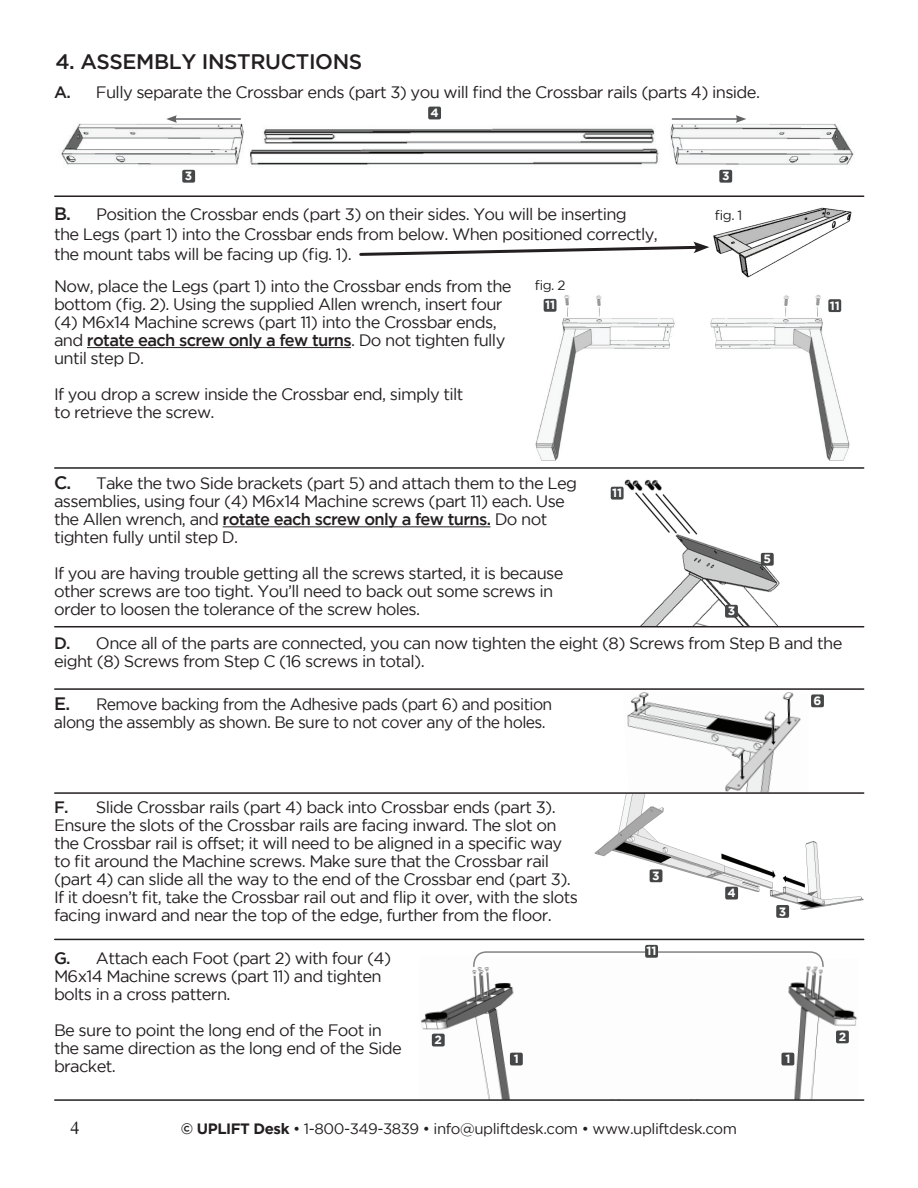
<style>
.page{position:relative;width:918px;height:1188px;background:#fff}
.page>*{position:absolute;margin:0;border:0;box-sizing:border-box;transform-origin:0 0}
.t1{font:500 21px "Gotham";letter-spacing:-.02em;color:#231f20}
.t2{font:18px "Times New Roman";color:#231f20}
.t3{font:16.5px/18px "Gotham";letter-spacing:-.04em;color:#231f20}
.t4{font:16.5px/18px "Gotham";letter-spacing:-.04em;color:#231f20;scale:.96 1}
.t5{font:15px "Gotham";letter-spacing:-.03em;color:#231f20}
.t6{font:13.5px "Gotham";color:#231f20}
.t7{font:700 12px "Gotham";color:#fff}
.s1{font-weight:500}
.s2{font-weight:500;font-size:18px}
.s3{font-weight:700}
</style>
<div class="page">
<hr style="left:87px;top:347px;width:264px;height:1px;background:#231f20">
<hr style="left:55px;top:195px;width:809px;height:2px;background:#231f20">
<hr style="left:55px;top:467px;width:809px;height:2px;background:#231f20">
<img style="left:61px;top:123px;width:793px;height:50px">
<img style="left:610px;top:479px;width:170px;height:147px">
<img style="left:627px;top:692px;width:174px;height:100px">
<hr style="left:223px;top:527px;width:267px;height:1px;background:#231f20">
<hr style="left:55px;top:626px;width:809px;height:1px;background:#231f20">
<hr style="left:55px;top:688px;width:809px;height:2px;background:#231f20">
<hr style="left:55px;top:792px;width:809px;height:2px;background:#231f20">
<hr style="left:175px;top:118px;width:65px;height:2px;background:#636366">
<svg style="left:166px;top:115px;width:11px;height:8px"></svg>
<hr style="left:672px;top:118px;width:66px;height:2px;background:#636366">
<svg style="left:736px;top:115px;width:10px;height:8px"></svg>
<img style="left:594px;top:794px;width:270px;height:117px">
<img style="left:713px;top:207px;width:139px;height:71px">
<svg style="left:359px;top:242px;width:350px;height:14px"></svg>
<img style="left:710px;top:295px;width:140px;height:166px">
<img style="left:535px;top:295px;width:140px;height:166px">
<div style="left:182px;top:170px;width:13px;height:13px;background:#454647;border-radius:2px"></div>
<div style="left:776px;top:905px;width:13px;height:13px;background:#454647;border-radius:2px"></div>
<div style="left:650px;top:869px;width:12px;height:13px;background:#454647;border-radius:2px"></div>
<div style="left:719px;top:170px;width:13px;height:13px;background:#454647;border-radius:2px"></div>
<div style="left:725px;top:605px;width:13px;height:13px;background:#454647;border-radius:2px"></div>
<div style="left:428px;top:107px;width:13px;height:12px;background:#454647;border-radius:2px"></div>
<div style="left:725px;top:887px;width:13px;height:13px;background:#454647;border-radius:2px"></div>
<div style="left:828px;top:299px;width:13px;height:13px;background:#454647;border-radius:2px"></div>
<div style="left:611px;top:487px;width:13px;height:13px;background:#454647;border-radius:2px"></div>
<div style="left:544px;top:299px;width:13px;height:13px;background:#454647;border-radius:2px"></div>
<div style="left:761px;top:553px;width:13px;height:13px;background:#454647;border-radius:2px"></div>
<div style="left:811px;top:694px;width:13px;height:13px;background:#454647;border-radius:2px"></div>
<img style="left:421px;top:968px;width:437px;height:131px">
<hr style="left:55px;top:1099px;width:809px;height:2px;background:#231f20">
<hr style="left:55px;top:939px;width:809px;height:1px;background:#231f20">
<svg style="left:473px;top:951px;width:351px;height:17px"></svg>
<div style="left:781px;top:1053px;width:13px;height:12px;background:#454647;border-radius:2px"></div>
<div style="left:510px;top:1053px;width:13px;height:12px;background:#454647;border-radius:2px"></div>
<div style="left:836px;top:1030px;width:13px;height:13px;background:#454647;border-radius:2px"></div>
<div style="left:432px;top:1034px;width:13px;height:12px;background:#454647;border-radius:2px"></div>
<div style="left:645px;top:945px;width:13px;height:13px;background:#454647;border-radius:2px"></div>
<p class="t1" style="left:55px;top:50px;width:308px">4. ASSEMBLY INSTRUCTIONS</p>
<p class="t3" style="left:54px;top:83px;width:708px"><span class="s1">A.</span> Fully separate the Crossbar ends (part 3) you will find the Crossbar rails (parts 4) inside.</p>
<p class="t7" style="left:185px;top:169px;width:9px">3</p>
<p class="t7" style="left:431px;top:106px;width:10px">4</p>
<p class="t3" style="left:54px;top:204px;width:606px;line-height:19.8px"><span class="s2">B.</span> Position the Crossbar ends (part 3) on their sides. You will be inserting<br>the Legs (part 1) into the Crossbar ends from below. When positioned correctly, the mount tabs will be facing up (fig. 1).</p>
<p class="t3" style="left:54px;top:276px;width:459px">Now, place the Legs (part 1) into the Crossbar ends from the bottom (fig. 2). Using the supplied Allen wrench, insert four (4) M6x14 Machine screws (part 11) into the Crossbar ends, and <span class="s1">rotate each screw only a few turns</span>. Do not tighten fully until step D.</p>
<p class="t3" style="left:54px;top:384px;width:411px">If you drop a screw inside the Crossbar end, simply tilt to retrieve the screw.</p>
<p class="t6" style="left:535px;top:278px;width:32px">fig. 2</p>
<p class="t7" style="left:545px;top:298px;width:12px">11</p>
<p class="t7" style="left:722px;top:169px;width:9px">3</p>
<p class="t6" style="left:715px;top:208px;width:29px">fig. 1</p>
<p class="t7" style="left:830px;top:299px;width:12px">11</p>
<p class="t3" style="left:54px;top:474px;width:525px"><span class="s2">C.</span> Take the two Side brackets (part 5) and attach them to the Leg assemblies, using four (4) M6x14 Machine screws (part 11) each. Use the Allen wrench, and <span class="s1">rotate each screw only a few turns.</span> Do not tighten fully until step D.</p>
<p class="t3" style="left:54px;top:564px;width:511px">If you are having trouble getting all the screws started, it is because other screws are too tight. You’ll need to back out some screws in order to loosen the tolerance of the screw holes.</p>
<p class="t3" style="left:54px;top:634px;width:790px"><span class="s1">D.</span> Once all of the parts are connected, you can now tighten the eight (8) Screws from Step B and the eight (8) Screws from Step C (16 screws in total).</p>
<p class="t4" style="left:54px;top:695px;width:521px"><span class="s2">E.</span> Remove backing from the Adhesive pads (part 6) and position along the assembly as shown. Be sure to not cover any of the holes.</p>
<p class="t7" style="left:612px;top:486px;width:12px">11</p>
<p class="t7" style="left:763px;top:552px;width:9px">5</p>
<p class="t7" style="left:728px;top:604px;width:9px">3</p>
<p class="t7" style="left:814px;top:694px;width:9px">6</p>
<p class="t3" style="left:54px;top:798px;width:526px"><span class="s1">F.</span> Slide Crossbar rails (part 4) back into Crossbar ends (part 3).<br>Ensure the slots of the Crossbar rails are facing inward. The slot on the Crossbar rail is offset; it will need to be aligned in a specific way to fit around the Machine screws. Make sure that the Crossbar rail (part 4) can slide all the way to the end of the Crossbar end (part 3).<br>If it doesn’t fit, take the Crossbar rail out and flip it over, with the slots facing inward and near the top of the edge, further from the floor.</p>
<p class="t7" style="left:652px;top:869px;width:9px">3</p>
<p class="t7" style="left:728px;top:886px;width:10px">4</p>
<p class="t7" style="left:779px;top:904px;width:9px">3</p>
<p class="t3" style="left:54px;top:949px;width:339px"><span class="s1">G.</span> Attach each Foot (part 2) with four (4)<br>M6x14 Machine screws (part 11) and tighten bolts in a cross pattern.</p>
<p class="t3" style="left:54px;top:1021px;width:349px">Be sure to point the long end of the Foot in the same direction as the long end of the Side bracket.</p>
<p class="t7" style="left:647px;top:944px;width:12px">11</p>
<p class="t7" style="left:435px;top:1033px;width:9px">2</p>
<p class="t7" style="left:839px;top:1030px;width:9px">2</p>
<p class="t7" style="left:514px;top:1052px;width:7px">1</p>
<p class="t7" style="left:785px;top:1052px;width:7px">1</p>
<p class="t2" style="left:71px;top:1115px;width:10px">4</p>
<p class="t5" style="left:181px;top:1120px;width:558px"><span class="s3">© UPLIFT Desk</span> • 1-800-349-3839 • info@upliftdesk.com • www.upliftdesk.com</p>
</div>
